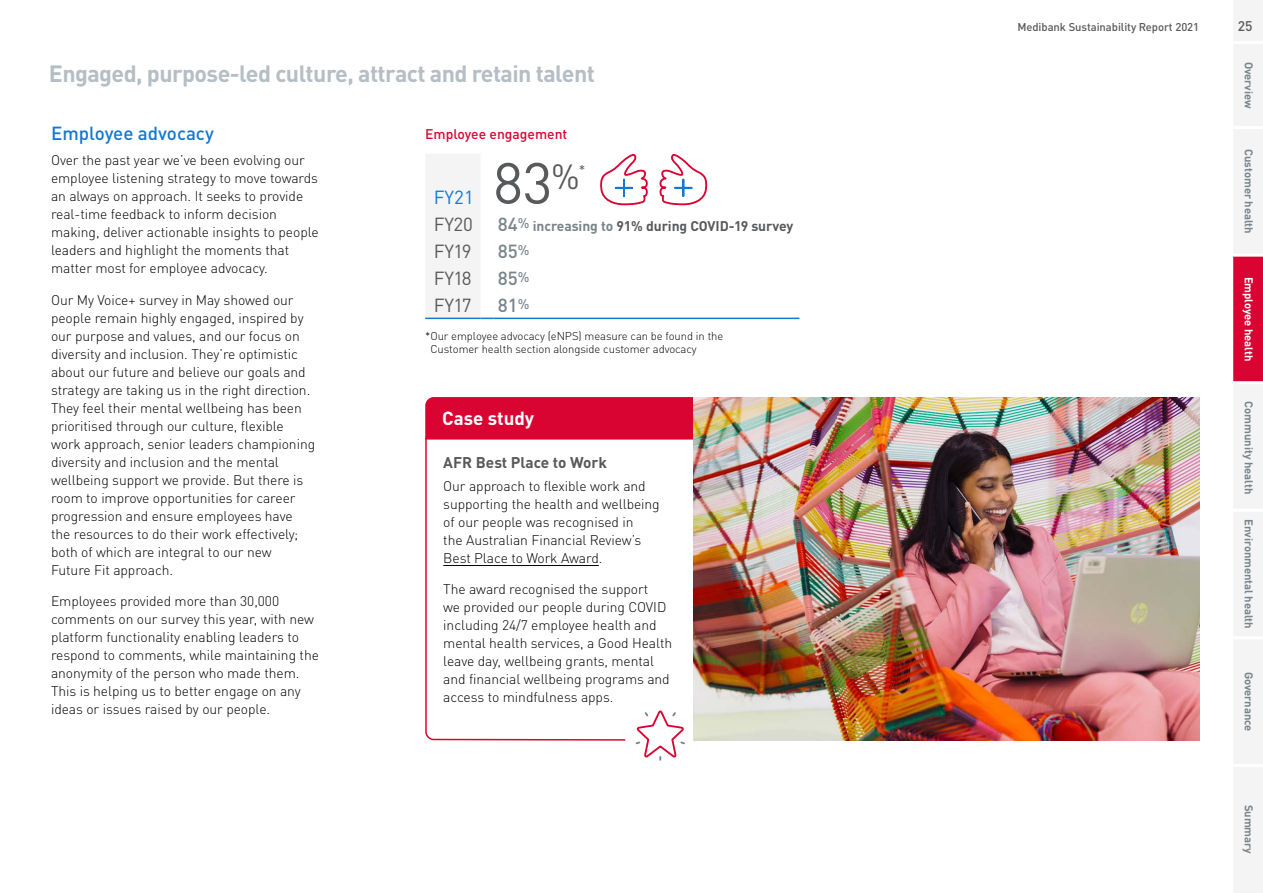
<style>
.page{position:relative;width:1263px;height:893px;background:#fff}
.page>*{position:absolute;margin:0;border:0;box-sizing:border-box;transform-origin:0 0}
.t1{font:57px "DINOT";color:#58595b}
.t2{font:700 23.25px "DINOT";letter-spacing:-.025em;color:#b5bec4}
.t3{font:500 18.75px "DINOT";color:#1378d1}
.t4{font:18.75px "DINOT";letter-spacing:-.05em;color:#58595b}
.t5{font:500 18.75px "DINOT";color:#79848b}
.t6{font:700 18.75px "DINOT";color:#fff}
.t7{font:18.75px "DINOT";color:#1378d1}
.t8{font:700 15.3px "DINOT";color:#58595b}
.t9{font:13.95px "DINOT";color:#58595b}
.t10{font:300 13.8px/18px "DINOT";letter-spacing:-.005em;color:#000}
.t11{font:700 13.8px "DINOT";letter-spacing:-.005em;color:#58595b}
.t12{font:500 13.8px "DINOT";color:#d90432}
.t13{font:500 13.8px "DINOT";color:#58595b}
.t14{font:300 11.25px/13.5px "DINOT";letter-spacing:-.005em;color:#000}
.t15{font:700 11.25px "DINOT";letter-spacing:-.005em;color:#79848b}
.t16{font:500 11.25px "DINOT";letter-spacing:-.005em;color:#58595b}
.t17{font:700 11.25px "DINOT";letter-spacing:-.005em;color:#fff}
.s1{font-weight:500;font-size:18.75px;color:#79848b}
.s2{color:#79848b}
</style>
<div class="page">
<svg style="left:425px;top:154px;width:68px;height:165px"></svg>
<hr style="left:493px;top:318px;width:306px;height:1px;background:#1378d1">
<svg style="left:600px;top:154px;width:48px;height:52px"></svg>
<svg style="left:659px;top:154px;width:49px;height:52px"></svg>
<div style="left:425px;top:397px;width:268px;height:39px;background:#d90432"></div>
<svg style="left:425px;top:436px;width:268px;height:305px"></svg>
<hr style="left:443px;top:565px;width:156px;height:1px;background:#000">
<img style="left:693px;top:397px;width:506px;height:344px">
<div style="left:625px;top:725px;width:68px;height:43px;background:#fff"></div>
<svg style="left:631px;top:710px;width:55px;height:50px"></svg>
<div style="left:1233px;top:0;width:30px;height:43px;background:#f4f4f4"></div>
<div style="left:1233px;top:128px;width:30px;height:127px;background:#f4f4f4"></div>
<div style="left:1233px;top:43px;width:30px;height:85px;background:#f4f4f4"></div>
<div style="left:1233px;top:255px;width:30px;height:128px;background:#d90432"></div>
<div style="left:1233px;top:383px;width:30px;height:127px;background:#f4f4f4"></div>
<div style="left:1233px;top:510px;width:30px;height:128px;background:#f4f4f4"></div>
<div style="left:1233px;top:638px;width:30px;height:127px;background:#f4f4f4"></div>
<div style="left:1233px;top:765px;width:30px;height:128px;background:#f4f4f4"></div>
<hr style="left:1232px;top:254px;width:31px;height:3px;background:#fff">
<hr style="left:1232px;top:126px;width:31px;height:3px;background:#fff">
<hr style="left:1232px;top:381px;width:31px;height:3px;background:#fff">
<hr style="left:1232px;top:509px;width:31px;height:3px;background:#fff">
<hr style="left:1232px;top:636px;width:31px;height:3px;background:#fff">
<hr style="left:1232px;top:764px;width:31px;height:3px;background:#fff">
<hr style="left:1232px;top:41px;width:31px;height:3px;background:#fff">
<h2 class="t2" style="left:49px;top:58px;width:548px">Engaged, purpose-led culture, attract and retain talent</h2>
<h3 class="t3" style="left:51px;top:122px;width:164px">Employee advocacy</h3>
<p class="t10" style="left:51px;top:151px;width:269px">Over the past year we’ve been evolving our employee listening strategy to move towards an always on approach. It seeks to provide real-time feedback to inform decision making, deliver actionable insights to people leaders and highlight the moments that matter most for employee advocacy.</p>
<p class="t10" style="left:51px;top:291px;width:266px">Our My Voice+ survey in May showed our people remain highly engaged, inspired by our purpose and values, and our focus on diversity and inclusion. They’re optimistic about our future and believe our goals and strategy are taking us in the right direction.<br>They feel their mental wellbeing has been prioritised through our culture, flexible work approach, senior leaders championing diversity and inclusion and the mental wellbeing support we provide. But there is room to improve opportunities for career progression and ensure employees have the resources to do their work effectively; both of which are integral to our new<br>Future Fit approach.</p>
<p class="t10" style="left:51px;top:592px;width:269px">Employees provided more than 30,000 comments on our survey this year, with new platform functionality enabling leaders to respond to comments, while maintaining the anonymity of the person who made them.<br>This is helping us to better engage on any ideas or issues raised by our people.</p>
<p class="t12" style="left:425px;top:125px;width:144px">Employee engagement</p>
<h3 class="t7" style="left:434px;top:185px;width:42px">FY21</h3>
<h1 class="t1" style="left:493px;top:147px;width:88px">83<sup>%</sup></h1>
<p class="t9" style="left:579px;top:161px;width:8px">*</p>
<h3 class="t4" style="left:434px;top:212px;width:41px">FY20</h3>
<p class="t11" style="left:498px;top:217px;width:297px"><span class="s1">84</span><sup>%</sup> <span class="s2">increasing to</span> 91% during COVID-19 survey</p>
<h3 class="t4" style="left:434px;top:239px;width:39px">FY19</h3>
<h3 class="t5" style="left:498px;top:239px;width:33px">85<sup>%</sup></h3>
<h3 class="t4" style="left:434px;top:266px;width:39px">FY18</h3>
<h3 class="t5" style="left:498px;top:266px;width:33px">85<sup>%</sup></h3>
<h3 class="t4" style="left:434px;top:293px;width:39px">FY17</h3>
<h3 class="t5" style="left:498px;top:293px;width:33px">81<sup>%</sup></h3>
<p class="t14" style="left:430px;top:329px;width:294px;text-indent:-5px">*Our employee advocacy (eNPS) measure can be found in the<br>Customer health section alongside customer advocacy</p>
<h3 class="t6" style="left:442px;top:406px;width:93px">Case study</h3>
<p class="t8" style="left:443px;top:453px;width:165px">AFR Best Place to Work</p>
<p class="t10" style="left:443px;top:477px;width:218px">Our approach to flexible work and supporting the health and wellbeing of our people was recognised in<br>the Australian Financial Review’s<br>Best Place to Work Award.</p>
<p class="t10" style="left:443px;top:580px;width:230px">The award recognised the support<br>we provided our people during COVID including 24/7 employee health and mental health services, a Good Health leave day, wellbeing grants, mental and financial wellbeing programs and access to mindfulness apps.</p>
<p class="t16" style="left:1017px;top:20px;width:183px">Medibank Sustainability Report 2021</p>
<p class="t13" style="left:1238px;top:17px;width:16px">25</p>
<p class="t15" style="left:1256px;top:62px;width:48px;rotate:90deg">Overview</p>
<p class="t15" style="left:1256px;top:149px;width:86px;rotate:90deg">Customer health</p>
<p class="t17" style="left:1256px;top:277px;width:86px;rotate:90deg">Employee health</p>
<p class="t15" style="left:1256px;top:401px;width:94px;rotate:90deg">Community health</p>
<p class="t15" style="left:1256px;top:519px;width:111px;rotate:90deg">Environmental health</p>
<p class="t15" style="left:1256px;top:672px;width:61px;rotate:90deg">Governance</p>
<p class="t15" style="left:1256px;top:805px;width:51px;rotate:90deg">Summary</p>
</div>
